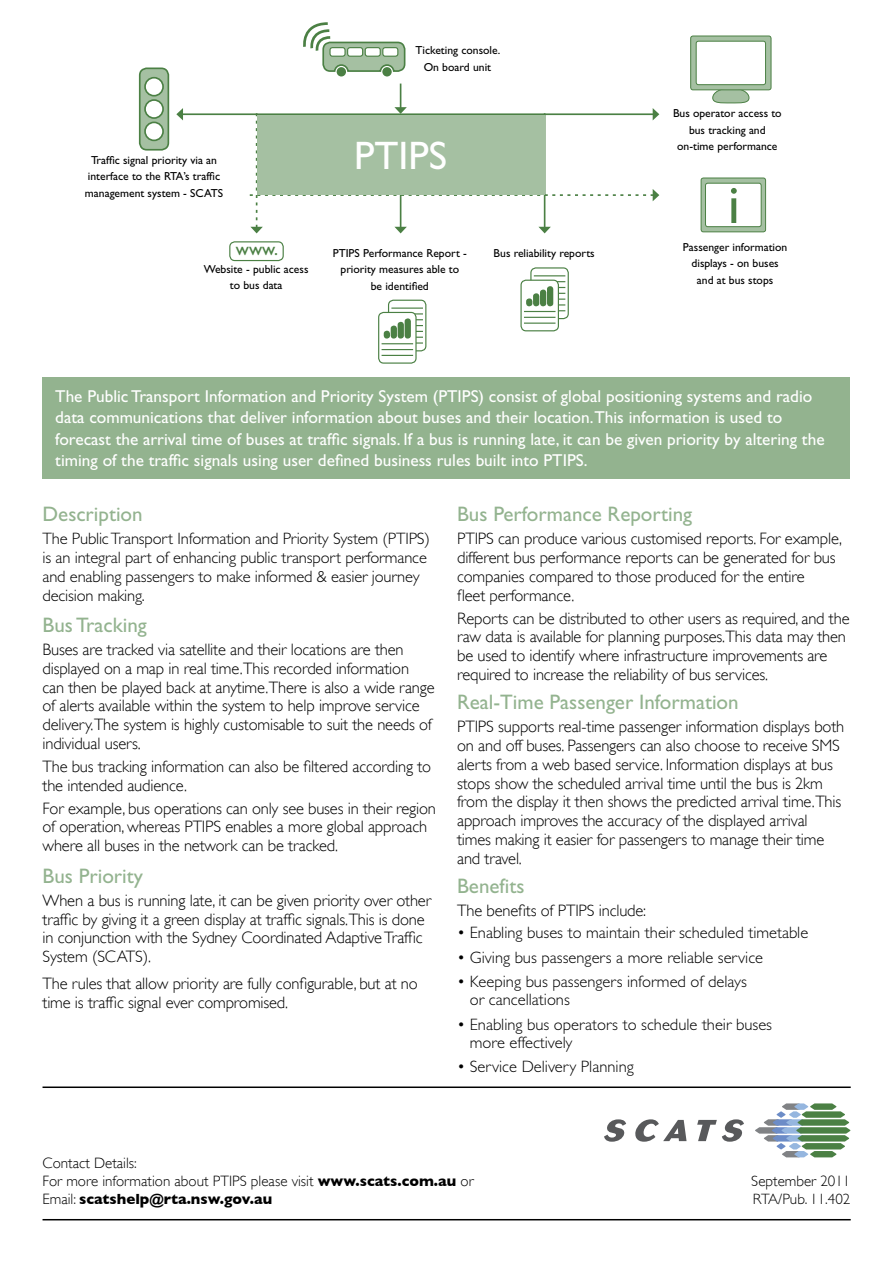
<style>
.page{position:relative;width:893px;height:1263px;background:#fff}
.page>*{position:absolute;margin:0;border:0;box-sizing:border-box;transform-origin:0 0}
.t1{font:39.9px "Gill Sans Std";color:#fff}
.t2{font:21px "Gill Sans Std";color:#93b38f}
.t3{font:18.3px "Gill Sans Std";color:#4b8044}
.t4{font:17.25px/21.6px "Gill Sans Std";color:#fff}
.t5{font:300 16.5px/18.8px "Gill Sans";letter-spacing:-.01em;color:#000}
.t6{font:300 16.5px/18.8px "Gill Sans Std";color:#000}
.t7{font:300 15px/18px "Gill Sans";color:#000}
.t8{font:300 15px "Gill Sans Std";color:#000}
.t9{font:11.55px/16.6px "Gill Sans Std";color:#000;text-align:center}
.s1{font-weight:700}
</style>
<div class="page">
<hr style="left:43px;top:1086px;width:808px;height:2px;background:#000">
<hr style="left:43px;top:1219px;width:808px;height:1px;background:#000">
<svg style="left:604px;top:1119px;width:22px;height:23px"></svg>
<svg style="left:635px;top:1119px;width:51px;height:23px"></svg>
<svg style="left:697px;top:1119px;width:47px;height:23px"></svg>
<svg style="left:755px;top:1103px;width:95px;height:54px"></svg>
<div style="left:43px;top:377px;width:807px;height:102px;background:#93b38f"></div>
<hr style="left:182px;top:113px;width:472px;height:2px;background:#4b8044">
<svg style="left:176px;top:108px;width:7px;height:12px"></svg>
<svg style="left:250px;top:84px;width:409px;height:149px"></svg>
<div style="left:140px;top:68px;width:28px;height:82px;background:#a5c0a2;border-radius:7px"></div>
<div style="left:139px;top:68px;width:30px;height:83px;border:2px solid #4b8044;border-radius:7px"></div>
<div style="left:145px;top:100px;width:18px;height:18px;background:#fff;border-radius:50%"></div>
<div style="left:144px;top:99px;width:20px;height:20px;border:2px solid #4b8044;border-radius:50%"></div>
<div style="left:145px;top:78px;width:18px;height:18px;background:#fff;border-radius:50%"></div>
<div style="left:144px;top:77px;width:20px;height:20px;border:2px solid #4b8044;border-radius:50%"></div>
<div style="left:145px;top:122px;width:18px;height:18px;background:#fff;border-radius:50%"></div>
<div style="left:144px;top:122px;width:20px;height:19px;border:2px solid #4b8044;border-radius:50%"></div>
<div style="left:337px;top:67px;width:9px;height:9px;background:#4b8044;border-radius:50%"></div>
<div style="left:382px;top:67px;width:10px;height:9px;background:#4b8044;border-radius:50%"></div>
<svg style="left:712px;top:90px;width:37px;height:13px"></svg>
<svg style="left:691px;top:36px;width:80px;height:54px"></svg>
<div style="left:690px;top:36px;width:81px;height:54px;border:1px solid #4b8044;border-radius:2px"></div>
<div style="left:696px;top:41px;width:69px;height:44px;background:#fff;border-radius:2px"></div>
<div style="left:696px;top:41px;width:70px;height:44px;border:1px solid #4b8044;border-radius:2px"></div>
<svg style="left:701px;top:178px;width:65px;height:54px"></svg>
<div style="left:701px;top:178px;width:65px;height:54px;border:1px solid #4b8044;border-radius:2px"></div>
<div style="left:705px;top:183px;width:56px;height:44px;background:#fff;border-radius:2px"></div>
<div style="left:705px;top:183px;width:56px;height:44px;border:1px solid #4b8044;border-radius:2px"></div>
<svg style="left:731px;top:188px;width:6px;height:35px"></svg>
<svg style="left:303px;top:22px;width:103px;height:51px"></svg>
<div style="left:388px;top:300px;width:38px;height:51px;border:1px solid #4b8044;border-radius:5px"></div>
<hr style="left:391px;top:307px;width:32px;height:2px;background:#4b8044">
<hr style="left:391px;top:313px;width:32px;height:1px;background:#4b8044">
<hr style="left:391px;top:319px;width:32px;height:1px;background:#4b8044">
<hr style="left:391px;top:325px;width:32px;height:1px;background:#4b8044">
<hr style="left:391px;top:331px;width:32px;height:1px;background:#4b8044">
<hr style="left:391px;top:337px;width:32px;height:1px;background:#4b8044">
<hr style="left:391px;top:342px;width:32px;height:2px;background:#4b8044">
<div style="left:379px;top:312px;width:37px;height:51px;background:#fff;border-radius:5px"></div>
<div style="left:378px;top:312px;width:39px;height:52px;border:1px solid #4b8044;border-radius:5px"></div>
<hr style="left:382px;top:343px;width:31px;height:1px;background:#4b8044">
<hr style="left:382px;top:349px;width:31px;height:1px;background:#4b8044">
<hr style="left:382px;top:355px;width:31px;height:1px;background:#4b8044">
<div style="left:384px;top:331px;width:6px;height:8px;background:#4b8044;border-radius:3px"></div>
<div style="left:391px;top:326px;width:6px;height:13px;background:#4b8044;border-radius:3px"></div>
<div style="left:398px;top:322px;width:6px;height:17px;background:#4b8044;border-radius:3px"></div>
<div style="left:405px;top:318px;width:6px;height:21px;background:#4b8044;border-radius:3px"></div>
<svg style="left:531px;top:268px;width:37px;height:51px"></svg>
<div style="left:530px;top:267px;width:39px;height:52px;border:1px solid #4b8044;border-radius:5px"></div>
<hr style="left:534px;top:275px;width:31px;height:1px;background:#4b8044">
<hr style="left:534px;top:281px;width:31px;height:1px;background:#4b8044">
<hr style="left:534px;top:287px;width:31px;height:1px;background:#4b8044">
<hr style="left:534px;top:293px;width:31px;height:1px;background:#4b8044">
<hr style="left:534px;top:299px;width:31px;height:1px;background:#4b8044">
<hr style="left:534px;top:304px;width:31px;height:2px;background:#4b8044">
<hr style="left:534px;top:310px;width:31px;height:1px;background:#4b8044">
<svg style="left:521px;top:280px;width:37px;height:51px"></svg>
<div style="left:520px;top:280px;width:39px;height:51px;border:1px solid #4b8044;border-radius:5px"></div>
<hr style="left:524px;top:311px;width:31px;height:1px;background:#4b8044">
<hr style="left:524px;top:317px;width:31px;height:1px;background:#4b8044">
<hr style="left:524px;top:323px;width:31px;height:1px;background:#4b8044">
<div style="left:526px;top:298px;width:6px;height:8px;background:#4b8044;border-radius:3px"></div>
<div style="left:533px;top:293px;width:6px;height:13px;background:#4b8044;border-radius:3px"></div>
<div style="left:540px;top:290px;width:6px;height:16px;background:#4b8044;border-radius:3px"></div>
<div style="left:547px;top:286px;width:6px;height:20px;background:#4b8044;border-radius:3px"></div>
<div style="left:229px;top:241px;width:55px;height:20px;border:1px solid #4b8044;border-radius:5px"></div>
<div style="left:257px;top:115px;width:287px;height:80px;background:#a5c0a2"></div>
<p class="t9" style="left:85px;top:152px;width:140px">Traffic signal priority via an interface to the RTA’s traffic management system - SCATS</p>
<p class="t3" style="left:236px;top:238px;width:44px">www.</p>
<p class="t9" style="left:204px;top:261px;width:106px">Website - public acess to bus data</p>
<p class="t9" style="left:415px;top:42px;width:86px">Ticketing console.<br>On board unit</p>
<h1 class="t1" style="left:354px;top:133px;width:94px">PTIPS</h1>
<p class="t9" style="left:673px;top:105px;width:110px">Bus operator access to bus tracking and on-time performance</p>
<p class="t9" style="left:333px;top:245px;width:136px">PTIPS Performance Report - priority measures able to<br>be identified</p>
<p class="t9" style="left:683px;top:239px;width:106px">Passenger information displays - on buses and at bus stops</p>
<p class="t9" style="left:494px;top:245px;width:103px">Bus reliability reports</p>
<p class="t4" style="left:55px;top:385px;width:771px">The Public Transport Information and Priority System (PTIPS) consist of global positioning systems and radio data communications that deliver information about buses and their location.This information is used to forecast the arrival time of buses at traffic signals. If a bus is running late, it can be given priority by altering the timing of the traffic signals using user defined business rules built into PTIPS.</p>
<p class="t2" style="left:43px;top:502px;width:102px">Description</p>
<p class="t6" style="left:43px;top:530px;width:389px">The Public Transport Information and Priority System (PTIPS) is an integral part of enhancing public transport performance and enabling passengers to make informed &amp; easier journey decision making.</p>
<p class="t2" style="left:43px;top:613px;width:106px">Bus Tracking</p>
<p class="t5" style="left:43px;top:640px;width:394px">Buses are tracked via satellite and their locations are then displayed on a map in real time.This recorded information can then be played back at anytime.There is also a wide range of alerts available within the system to help improve service delivery.The system is highly customisable to suit the needs of individual users.</p>
<p class="t5" style="left:43px;top:757px;width:390px">The bus tracking information can also be filtered according to the intended audience.</p>
<p class="t5" style="left:43px;top:799px;width:395px">For example, bus operations can only see buses in their region of operation, whereas PTIPS enables a more global approach where all buses in the network can be tracked.</p>
<p class="t2" style="left:43px;top:864px;width:102px">Bus Priority</p>
<p class="t5" style="left:43px;top:891px;width:390px">When a bus is running late, it can be given priority over other traffic by giving it a green display at traffic signals.This is done in conjunction with the Sydney Coordinated Adaptive Traffic System (SCATS).</p>
<p class="t5" style="left:43px;top:974px;width:377px">The rules that allow priority are fully configurable, but at no time is traffic signal ever compromised.</p>
<p class="t2" style="left:457px;top:502px;width:237px">Bus Performance Reporting</p>
<p class="t5" style="left:457px;top:529px;width:387px">PTIPS can produce various customised reports. For example, different bus performance reports can be generated for bus companies compared to those produced for the entire<br>fleet performance.</p>
<p class="t5" style="left:457px;top:609px;width:394px">Reports can be distributed to other users as required, and the raw data is available for planning purposes.This data may then be used to identify where infrastructure improvements are required to increase the reliability of bus services.</p>
<p class="t2" style="left:457px;top:690px;width:283px">Real-Time Passenger Information</p>
<p class="t5" style="left:457px;top:717px;width:389px">PTIPS supports real-time passenger information displays both on and off buses. Passengers can also choose to receive SMS alerts from a web based service. Information displays at bus stops show the scheduled arrival time until the bus is 2km from the display it then shows the predicted arrival time.This approach improves the accuracy of the displayed arrival times making it easier for passengers to manage their time and travel.</p>
<p class="t2" style="left:457px;top:874px;width:69px">Benefits</p>
<p class="t5" style="left:457px;top:901px;width:191px">The benefits of PTIPS include:</p>
<p class="t6" style="left:457px;top:924px;width:353px">• Enabling buses to maintain their scheduled timetable</p>
<p class="t6" style="left:457px;top:948px;width:308px">• Giving bus passengers a more reliable service</p>
<p class="t6" style="left:470px;top:973px;width:279px;line-height:18px;text-indent:-13px">• Keeping bus passengers informed of delays or cancellations</p>
<p class="t6" style="left:470px;top:1015px;width:304px;line-height:18px;text-indent:-13px">• Enabling bus operators to schedule their buses more effectively</p>
<p class="t6" style="left:457px;top:1057px;width:178px">• Service Delivery Planning</p>
<p class="t7" style="left:43px;top:1154px;width:433px">Contact Details:<br>For more information about PTIPS please visit <span class="s1">www.scats.com.au</span> or<br>Email: <span class="s1">scatshelp@rta.nsw.gov.au</span></p>
<p class="t7" style="left:751px;top:1172px;width:101px">September 2011</p>
<p class="t8" style="left:753px;top:1190px;width:99px">RTA/Pub. 11.402</p>
</div>
